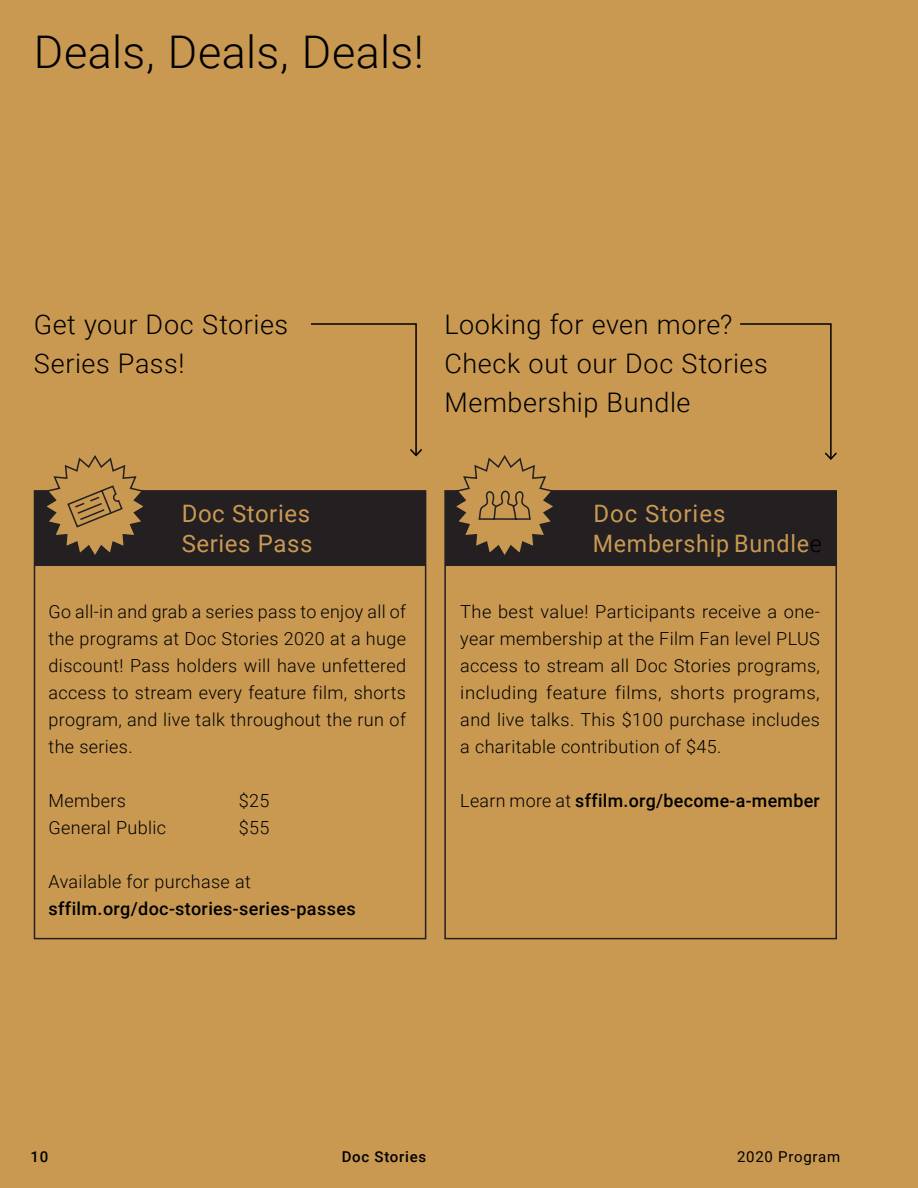
<style>
.page{position:relative;width:918px;height:1188px;background:#c99952}
.page>*{position:absolute;margin:0;border:0;box-sizing:border-box;transform-origin:0 0}
.Heading_1{font:300 45px "Roboto";letter-spacing:.01em;color:#000}
.Body_large{font:300 27px/39px "Roboto";letter-spacing:.02em;color:#000}
.Body_Small{font:24px/30px "Roboto";letter-spacing:.03em;color:#c99952}
.Body_Small-2{font:300 18px/27px "Roboto";letter-spacing:.02em;color:#000;text-align:justify}
.Body_Small-3{font:500 18px "Roboto";letter-spacing:.02em;color:#000}
.t1{font:500 15px "Roboto";letter-spacing:.05em;color:#000}
.t2{font:15px "Roboto";letter-spacing:.05em;color:#000}
.s1{font-weight:300;color:#000}
.s2{font-weight:300}
</style>
<div class="page">
<div style="left:34px;top:490px;width:392px;height:449px;background:#c99952;border:2px solid #241f21"></div>
<div style="left:444px;top:490px;width:393px;height:449px;background:#c99952;border:2px solid #241f21"></div>
<div style="left:34px;top:491px;width:392px;height:74px;background:#241f21"></div>
<div style="left:445px;top:491px;width:391px;height:74px;background:#241f21"></div>
<svg style="left:311px;top:323px;width:111px;height:134px"></svg>
<svg style="left:740px;top:323px;width:97px;height:137px"></svg>
<svg style="left:452px;top:455px;width:105px;height:100px"></svg>
<svg style="left:42px;top:455px;width:106px;height:100px"></svg>
<p class="Heading_1" style="left:34px;top:20px;width:392px">Deals, Deals, Deals!</p>
<p class="Body_large" style="left:34px;top:303px;width:256px">Get your Doc Stories</p>
<p class="Body_large" style="left:34px;top:342px;width:152px">Series Pass!</p>
<p class="Body_Small" style="left:182px;top:497px;width:132px">Doc Stories<br>Series Pass</p>
<p class="Body_Small-2" style="left:49px;top:597px;width:359px">Go all-in and grab a series pass to enjoy all of the programs at Doc Stories 2020 at a huge discount! Pass holders will have unfettered access to stream every feature film, shorts program, and live talk throughout the run of the series.</p>
<p class="Body_Small-2" style="left:49px;top:786px;width:79px">Members</p>
<p class="Body_Small-2" style="left:239px;top:786px;width:32px">$25</p>
<p class="Body_Small-2" style="left:49px;top:813px;width:119px">General Public</p>
<p class="Body_Small-2" style="left:239px;top:813px;width:32px">$55</p>
<p class="Body_Small-2" style="left:49px;top:867px;width:204px">Available for purchase at</p>
<p class="Body_Small-3" style="left:49px;top:896px;width:309px">sffilm.org/doc-stories-series-passes</p>
<p class="Body_large" style="left:444px;top:303px;width:290px">Looking for even more?</p>
<p class="Body_large" style="left:444px;top:342px;width:325px">Check out our Doc Stories<br>Membership Bundle</p>
<p class="Body_Small" style="left:593px;top:497px;width:134px">Doc Stories</p>
<p class="Body_Small" style="left:593px;top:527px;width:231px">Membership Bundle<span class="s1">e</span></p>
<p class="Body_Small-2" style="left:460px;top:597px;width:361px">The best value! Participants receive a one&shy;year membership at the Film Fan level PLUS access to stream all Doc Stories programs, including feature films, shorts programs, and live talks. This $100 purchase includes a charitable contribution of $45.</p>
<p class="Body_Small-3" style="left:460px;top:788px;width:361px"><span class="s2">Learn more at</span> sffilm.org/become-a-member</p>
<p class="t1" style="left:31px;top:1146px;width:19px">10</p>
<p class="t1" style="left:342px;top:1146px;width:86px">Doc Stories</p>
<p class="t2" style="left:737px;top:1146px;width:105px">2020 Program</p>
</div>
